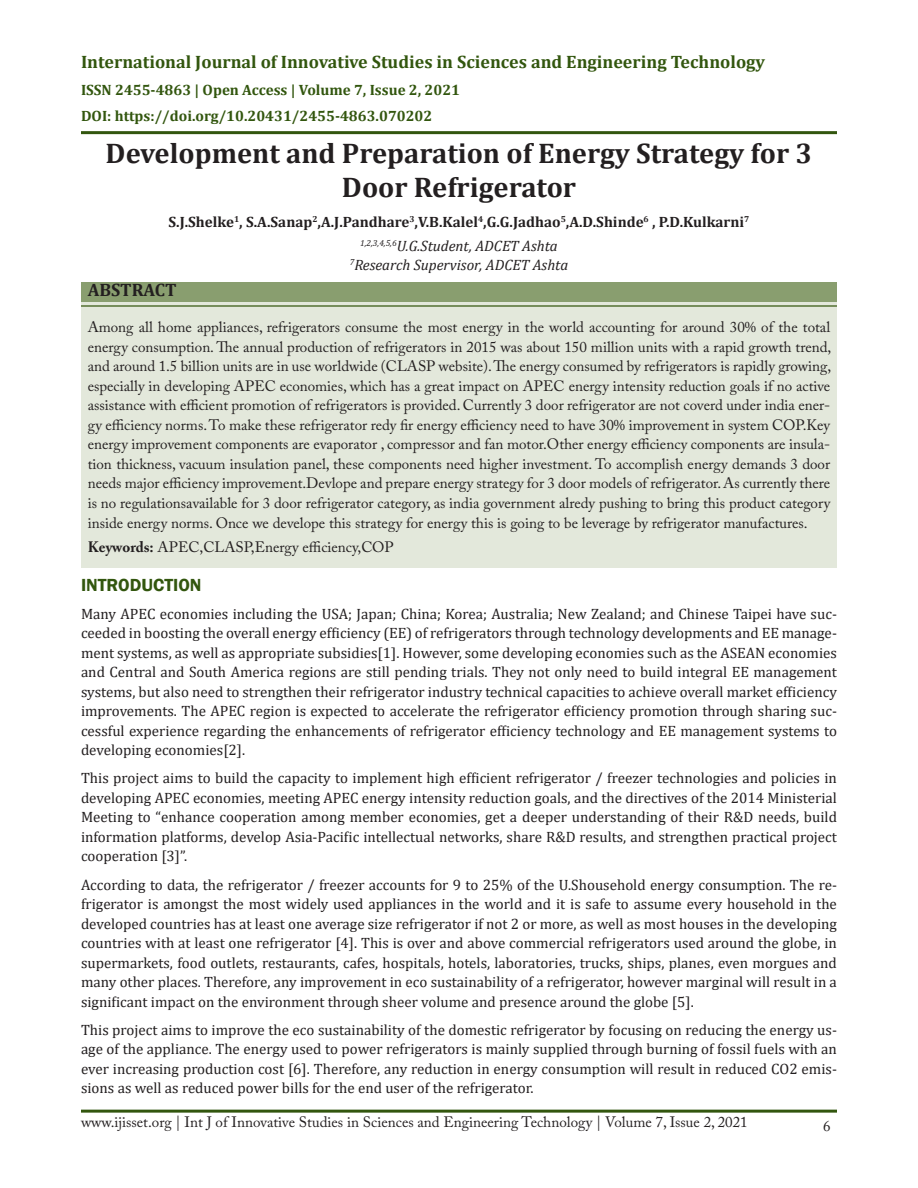
<style>
.page{position:relative;width:918px;height:1188px;background:#fff}
.page>*{position:absolute;margin:0;border:0;box-sizing:border-box;transform-origin:0 0}
.t1{font:700 28.5px/34.5px "Cambria";color:#231f20;text-align:center}
.t2{font:700 18px "Cambria";color:#32560e}
.t3{font:600 18px "Franklin Gothic";color:#32560e}
.t4{font:700 18px "Cambria";color:#231f20}
.t5{font:15px/19.5px "Cambria";color:#231f20;text-align:justify}
.t6{font:15px/19.5px "Adobe Caslon Pro";color:#231f20;text-align:justify}
.t7{font:700 15px "Cambria";color:#32560e}
.t8{font:700 15px "Cambria";color:#231f20}
.t9{font:italic 15px "Cambria";color:#231f20}
.s1{font-weight:700}
</style>
<div class="page">
<hr style="left:81px;top:1110px;width:756px;height:3px;background:#32560e">
<hr style="left:81px;top:131px;width:756px;height:3px;background:#32560e">
<div style="left:81px;top:302px;width:756px;height:266px;background:#e3e8db"></div>
<div style="left:81px;top:282px;width:756px;height:20px;background:#899e6f"></div>
<hr style="left:81px;top:305px;width:756px;height:2px;background:#537132">
<p class="t2" style="left:81px;top:49px;width:686px">International Journal of Innovative Studies in Sciences and Engineering Technology</p>
<p class="t7" style="left:81px;top:79px;width:381px">ISSN 2455-4863 | Open Access | Volume 7, Issue 2, 2021</p>
<p class="t7" style="left:81px;top:106px;width:353px">DOI: https://doi.org/10.20431/2455-4863.070202</p>
<p class="t1" style="left:106px;top:135px;width:708px">Development and Preparation of Energy Strategy for 3<br>Door Refrigerator</p>
<p class="t8" style="left:169px;top:211px;width:582px">S.J.Shelke<sup>1</sup>, S.A.Sanap<sup>2</sup>,A.J.Pandhare<sup>3</sup>,V.B.Kalel<sup>4</sup>,G.G.Jadhao<sup>5</sup>,A.D.Shinde<sup>6</sup> , P.D.Kulkarni<sup>7</sup></p>
<p class="t9" style="left:360px;top:235px;width:199px"><sup>1,2,3,4,5,6</sup>U.G.Student, ADCET Ashta</p>
<p class="t9" style="left:350px;top:254px;width:220px"><sup>7</sup>Research Supervisor, ADCET Ashta</p>
<p class="t4" style="left:88px;top:277px;width:91px">ABSTRACT</p>
<p class="t6" style="left:88px;top:317px;width:745px">Among all home appliances, refrigerators consume the most energy in the world accounting for around 30% of the total energy consumption. The annual production of refrigerators in 2015 was about 150 million units with a rapid growth trend, and around 1.5 billion units are in use worldwide (CLASP website). The energy consumed by refrigerators is rapidly growing, especially in developing APEC economies, which has a great impact on APEC energy intensity reduction goals if no active assistance with efficient promotion of refrigerators is provided. Currently 3 door refrigerator are not coverd under india ener&shy;gy efficiency norms. To make these refrigerator redy fir energy efficiency need to have 30% improvement in system COP.Key energy improvement components are evaporator , compressor and fan motor.Other energy efficiency components are insula&shy;tion thickness, vacuum insulation panel, these components need higher investment. To accomplish energy demands 3 door needs major efficiency improvement.Devlope and prepare energy strategy for 3 door models of refrigerator. As currently there is no regulationsavailable for 3 door refrigerator category, as india government alredy pushing to bring this product category inside energy norms. Once we develope this strategy for energy this is going to be leverage by refrigerator manufactures.</p>
<p class="t6" style="left:88px;top:537px;width:307px"><span class="s1">Keywords:</span> APEC,CLASP,Energy efficiency,COP</p>
<p class="t3" style="left:81px;top:574px;width:122px">INTRODUCTION</p>
<p class="t5" style="left:81px;top:604px;width:758px">Many APEC economies including the USA; Japan; China; Korea; Australia; New Zealand; and Chinese Taipei have suc&shy;ceeded in boosting the overall energy efficiency (EE) of refrigerators through technology developments and EE manage&shy;ment systems, as well as appropriate subsidies[1]. However, some developing economies such as the ASEAN economies and Central and South America regions are still pending trials. They not only need to build integral EE management systems, but also need to strengthen their refrigerator industry technical capacities to achieve overall market efficiency improvements. The APEC region is expected to accelerate the refrigerator efficiency promotion through sharing suc&shy;cessful experience regarding the enhancements of refrigerator efficiency technology and EE management systems to developing economies[2].</p>
<p class="t5" style="left:81px;top:769px;width:758px">This project aims to build the capacity to implement high efficient refrigerator / freezer technologies and policies in developing APEC economies, meeting APEC energy intensity reduction goals, and the directives of the 2014 Ministerial Meeting to “enhance cooperation among member economies, get a deeper understanding of their R&amp;D needs, build information platforms, develop Asia-Pacific intellectual networks, share R&amp;D results, and strengthen practical project cooperation [3]”.</p>
<p class="t5" style="left:81px;top:875px;width:757px">According to data, the refrigerator / freezer accounts for 9 to 25% of the U.Shousehold energy consumption. The re&shy;frigerator is amongst the most widely used appliances in the world and it is safe to assume every household in the developed countries has at least one average size refrigerator if not 2 or more, as well as most houses in the developing countries with at least one refrigerator [4]. This is over and above commercial refrigerators used around the globe, in supermarkets, food outlets, restaurants, cafes, hospitals, hotels, laboratories, trucks, ships, planes, even morgues and many other places. Therefore, any improvement in eco sustainability of a refrigerator, however marginal will result in a significant impact on the environment through sheer volume and presence around the globe [5].</p>
<p class="t5" style="left:81px;top:1020px;width:757px">This project aims to improve the eco sustainability of the domestic refrigerator by focusing on reducing the energy us&shy;age of the appliance. The energy used to power refrigerators is mainly supplied through burning of fossil fuels with an ever increasing production cost [6]. Therefore, any reduction in energy consumption will result in reduced CO2 emis&shy;sions as well as reduced power bills for the end user of the refrigerator.</p>
<p class="t6" style="left:81px;top:1112px;width:668px">www.ijisset.org | Int J of Innovative Studies in Sciences and Engineering Technology | Volume 7, Issue 2, 2021</p>
<p class="t6" style="left:823px;top:1116px;width:9px">6</p>
</div>
